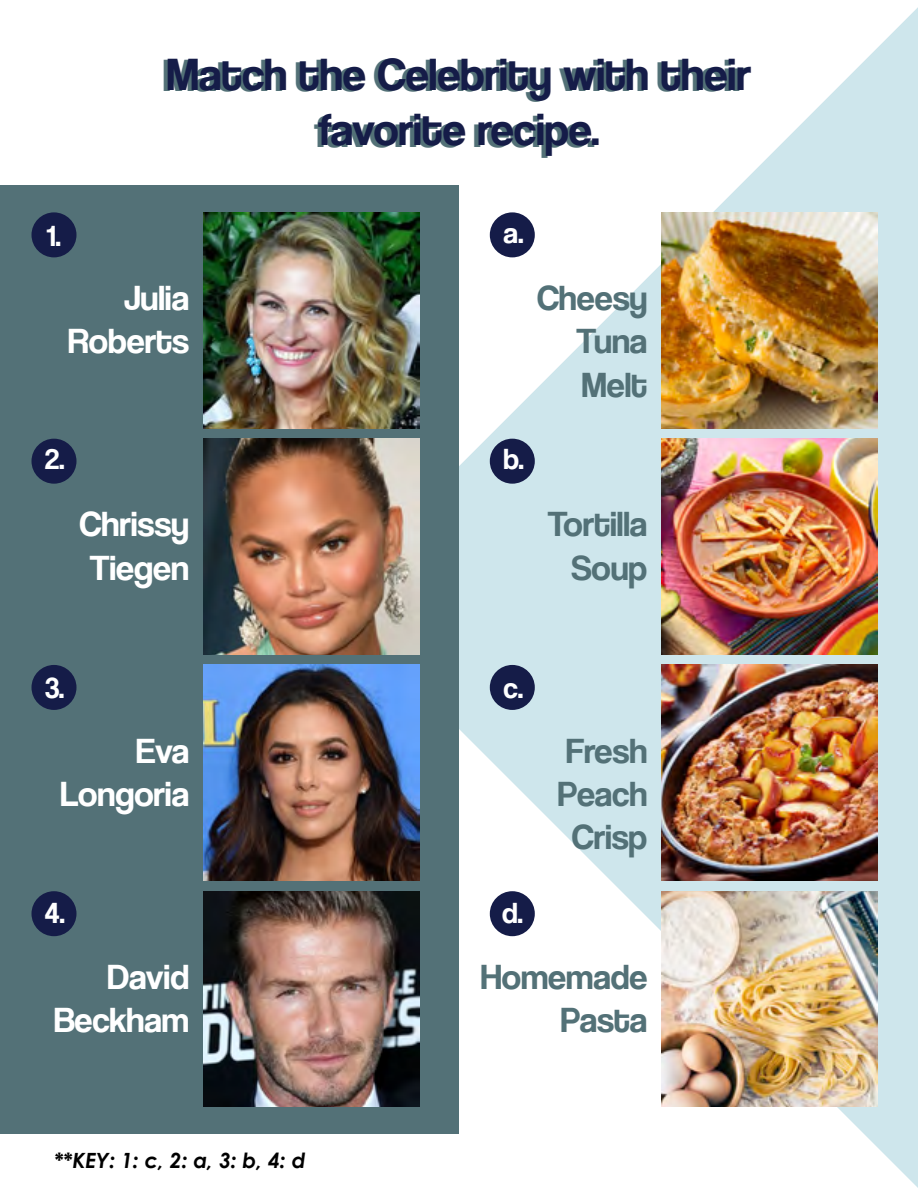
<style>
.page{position:relative;width:918px;height:1188px;background:#fff}
.page>*{position:absolute;margin:0;border:0;box-sizing:border-box;transform-origin:0 0}
.t1{font:46.5px/55.8px "Coolvetica Rg";color:#151c48;text-align:center}
.t2{font:36px/43.2px "Coolvetica Rg";color:#537177;text-align:right}
.t3{font:36px/43.2px "Coolvetica Rg";color:#fff;text-align:right}
.t4{font:30px "Coolvetica Rg";color:#fff}
.t5{font:italic 700 21px "Century Gothic";color:#000}
</style>
<div class="page">
<svg style="left:459px;top:7px;width:459px;height:1181px"></svg>
<div style="left:0;top:185px;width:459px;height:949px;background:#537177"></div>
<img style="left:203px;top:212px;width:216px;height:216px">
<img style="left:203px;top:439px;width:216px;height:215px">
<img style="left:203px;top:665px;width:216px;height:216px">
<img style="left:203px;top:891px;width:216px;height:216px">
<div style="left:32px;top:212px;width:44px;height:45px;background:#151c48;border-radius:50%"></div>
<div style="left:32px;top:439px;width:44px;height:45px;background:#151c48;border-radius:50%"></div>
<div style="left:32px;top:665px;width:44px;height:45px;background:#151c48;border-radius:50%"></div>
<div style="left:32px;top:891px;width:44px;height:45px;background:#151c48;border-radius:50%"></div>
<img style="left:662px;top:212px;width:216px;height:216px">
<img style="left:662px;top:439px;width:216px;height:215px">
<img style="left:662px;top:665px;width:216px;height:216px">
<img style="left:662px;top:891px;width:216px;height:216px">
<div style="left:490px;top:212px;width:45px;height:45px;background:#151c48;border-radius:50%"></div>
<div style="left:490px;top:439px;width:45px;height:45px;background:#151c48;border-radius:50%"></div>
<div style="left:490px;top:665px;width:45px;height:45px;background:#151c48;border-radius:50%"></div>
<div style="left:490px;top:891px;width:45px;height:45px;background:#151c48;border-radius:50%"></div>
<p class="t1" style="left:167px;top:46px;width:586px">Match the Celebrity with their favorite recipe.</p>
<p class="t4" style="left:47px;top:219px;width:16px">1.</p>
<p class="t3" style="left:68px;top:276px;width:122px">Julia<br>Roberts</p>
<p class="t4" style="left:504px;top:216px;width:21px">a.</p>
<p class="t2" style="left:576px;top:276px;width:72px;text-align:justify;text-indent:-39px">Cheesy Tuna Melt</p>
<p class="t4" style="left:45px;top:442px;width:21px">2.</p>
<p class="t4" style="left:504px;top:442px;width:22px">b.</p>
<p class="t3" style="left:80px;top:502px;width:111px;text-align:left">Chrissy<br>Tiegen</p>
<p class="t2" style="left:548px;top:502px;width:101px">Tortilla<br>Soup</p>
<p class="t4" style="left:45px;top:671px;width:21px">3.</p>
<p class="t4" style="left:504px;top:671px;width:21px">c.</p>
<p class="t3" style="left:60px;top:729px;width:130px">Eva<br>Longoria</p>
<p class="t2" style="left:558px;top:729px;width:91px;text-align:center">Fresh<br>Peach<br>Crisp</p>
<p class="t4" style="left:45px;top:895px;width:21px">4.</p>
<p class="t4" style="left:502px;top:895px;width:23px">d.</p>
<p class="t3" style="left:54px;top:955px;width:137px">David<br>Beckham</p>
<p class="t2" style="left:481px;top:955px;width:168px">Homemade<br>Pasta</p>
<p class="t5" style="left:54px;top:1144px;width:253px">**KEY: 1: c, 2: a, 3: b, 4: d</p>
</div>
